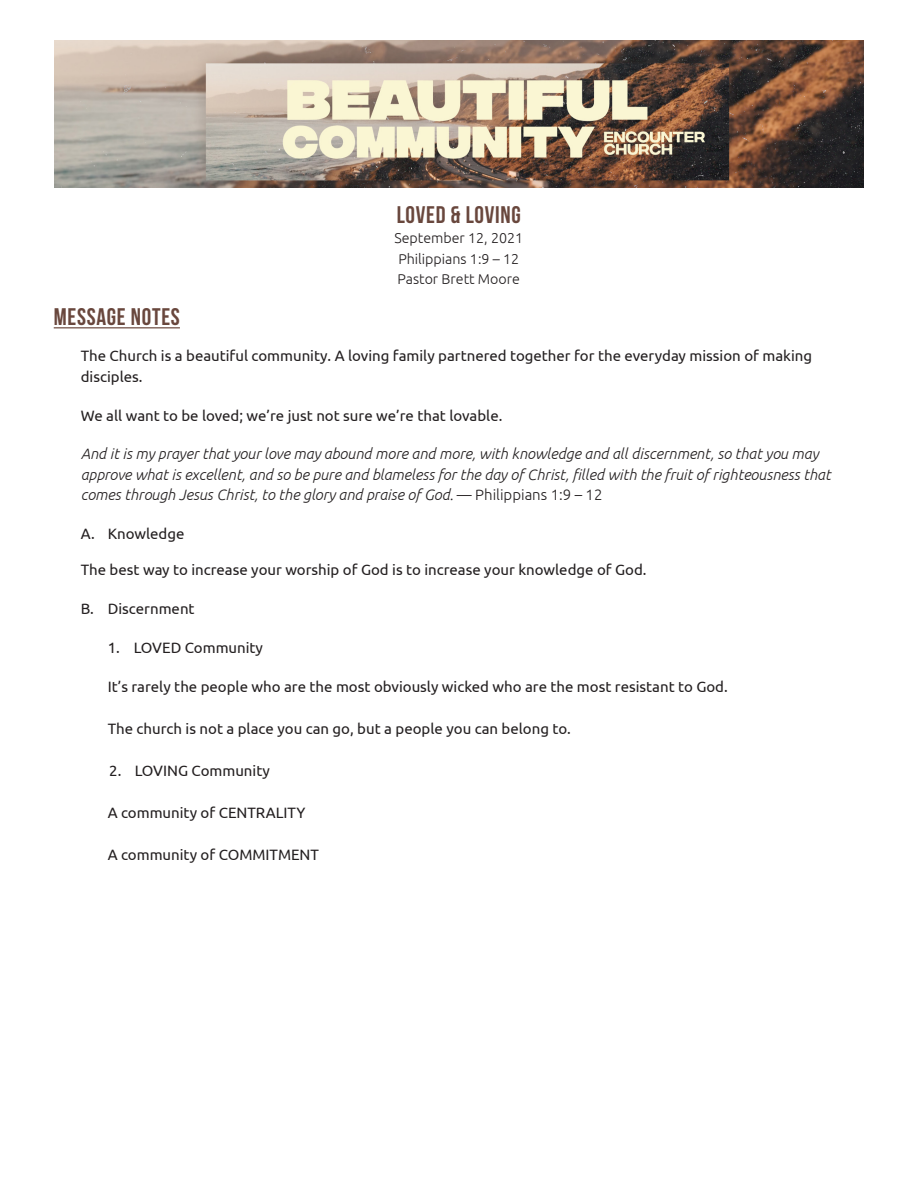
<style>
.page{position:relative;width:918px;height:1188px;background:#fff}
.page>*{position:absolute;margin:0;border:0;box-sizing:border-box;transform-origin:0 0}
.Message_-_Title_top{font:700 24px "Bebas Neue";letter-spacing:.03em;color:#69473d}
.Message_-_section_na{font:700 24px "Bebas Neue";letter-spacing:.03em;color:#69473d}
.message_-_text_reg_n{font:15px/21px "Ubuntu";color:#231f20}
.Message_-_verse{font:italic 300 15px/20.2px "Ubuntu";color:#231f20}
.message_-_text_inden{font:15px "Ubuntu";color:#231f20}
.Message_-_Title_top-2{font:300 14.25px "Ubuntu";color:#231f20}
.Message_-_verse_past{font:300 14.25px "Ubuntu";color:#231f20}
.s1{font-style:normal}
</style>
<div class="page">
<img style="left:54px;top:41px;width:810px;height:147px">
<hr style="left:54px;top:327px;width:126px;height:1px;background:#69473d">
<p class="Message_-_Title_top" style="left:397px;top:202px;width:126px">LOVED &amp; LOVING</p>
<p class="Message_-_Title_top-2" style="left:394px;top:230px;width:130px">September 12, 2021</p>
<p class="Message_-_Title_top-2" style="left:398px;top:250px;width:122px">Philippians 1:9 – 12</p>
<p class="Message_-_verse_past" style="left:398px;top:270px;width:124px">Pastor Brett Moore</p>
<p class="Message_-_section_na" style="left:54px;top:304px;width:128px">MESSAGE NOTES</p>
<p class="message_-_text_reg_n" style="left:81px;top:345px;width:733px">The Church is a beautiful community. A loving family partnered together for the everyday mission of making disciples.</p>
<p class="message_-_text_reg_n" style="left:81px;top:405px;width:423px">We all want to be loved; we’re just not sure we’re that lovable.</p>
<p class="Message_-_verse" style="left:81px;top:444px;width:751px">And it is my prayer that your love may abound more and more, with knowledge and all discernment, so that you may approve what is excellent, and so be pure and blameless for the day of Christ, filled with the fruit of righteousness that comes through Jesus Christ, to the glory and praise of God. <span class="s1">— Philippians 1:9 – 12</span></p>
<p class="message_-_text_reg_n" style="left:81px;top:523px;width:105px">A. Knowledge</p>
<p class="message_-_text_reg_n" style="left:81px;top:559px;width:567px">The best way to increase your worship of God is to increase your knowledge of God.</p>
<p class="message_-_text_reg_n" style="left:81px;top:598px;width:115px">B. Discernment</p>
<p class="message_-_text_reg_n" style="left:108px;top:637px;width:157px">1. LOVED Community</p>
<p class="message_-_text_reg_n" style="left:108px;top:676px;width:622px">It’s rarely the people who are the most obviously wicked who are the most resistant to God.</p>
<p class="message_-_text_reg_n" style="left:108px;top:718px;width:465px">The church is not a place you can go, but a people you can belong to.</p>
<p class="message_-_text_inden" style="left:109px;top:762px;width:162px">2. LOVING Community</p>
<p class="message_-_text_inden" style="left:108px;top:804px;width:199px">A community of CENTRALITY</p>
<p class="message_-_text_inden" style="left:108px;top:846px;width:213px">A community of COMMITMENT</p>
</div>
